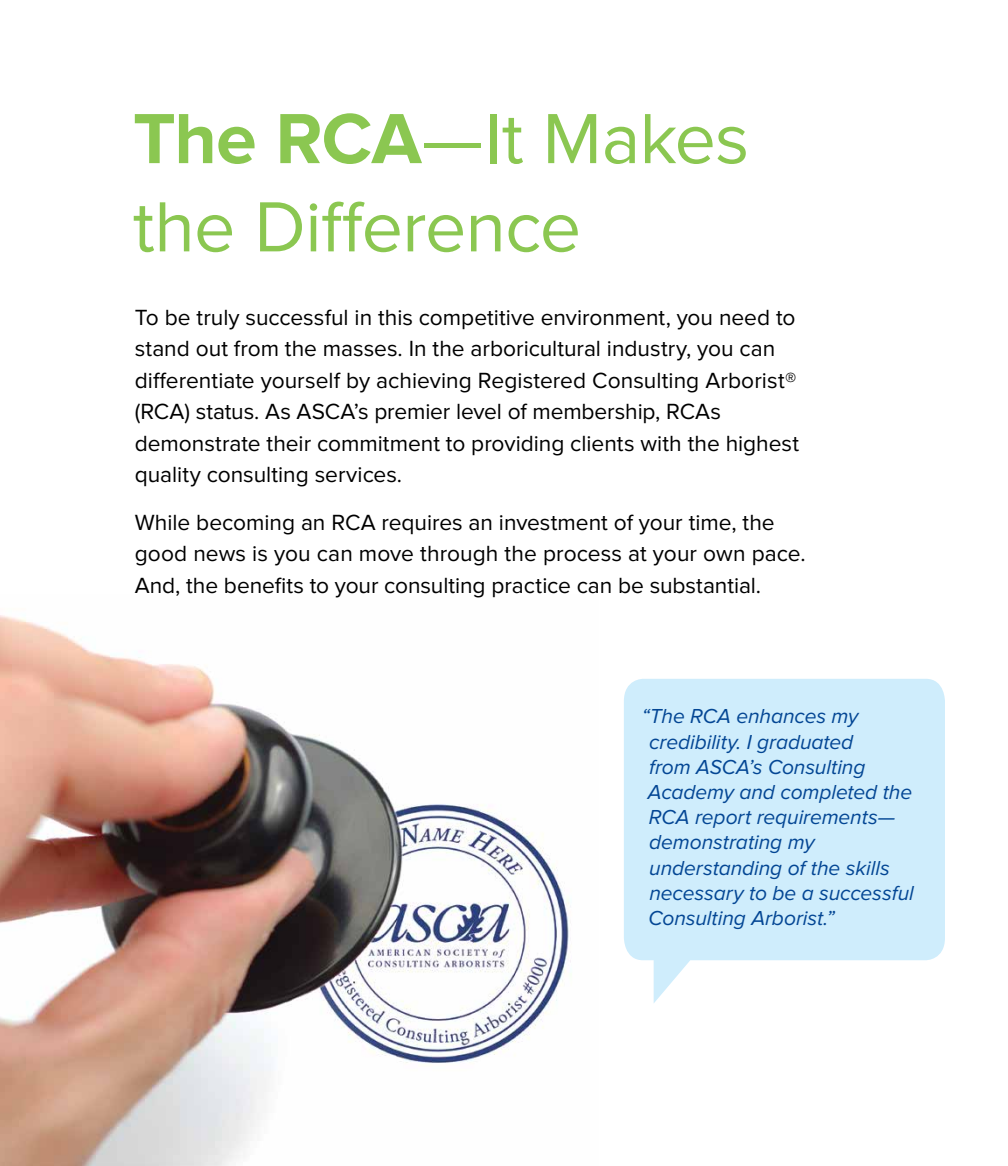
<style>
.page{position:relative;width:1008px;height:1166px;background:#fff}
.page>*{position:absolute;margin:0;border:0;box-sizing:border-box;transform-origin:0 0}
.t1{font:73.5px/88.2px "Proxima Nova";letter-spacing:-.01em;color:#8bc751}
.t2{font:22.75px/31.5px "Proxima Nova";color:#000}
.t3{font:italic 21px/25.2px "Proxima Nova";letter-spacing:-.005em;color:#034694}
.s1{font-weight:700}
</style>
<div class="page">
<img style="left:0;top:615px;width:571px;height:551px">
<svg style="left:624px;top:679px;width:321px;height:324px;background:#d5effc"></svg>
<h1 class="t1" style="left:133px;top:97px;width:618px"><span class="s1">The RCA</span>—It Makes the Difference</h1>
<p class="t2" style="left:135px;top:302px;width:666px">To be truly successful in this competitive environment, you need to stand out from the masses. In the arboricultural industry, you can differentiate yourself by achieving Registered Consulting Arborist® (RCA) status. As ASCA’s premier level of membership, RCAs demonstrate their commitment to providing clients with the highest quality consulting services.</p>
<p class="t2" style="left:135px;top:507px;width:673px">While becoming an RCA requires an investment of your time, the good news is you can move through the process at your own pace.<br>And, the benefits to your consulting practice can be substantial.</p>
<p class="t3" style="left:642px;top:704px;width:274px">“The RCA enhances my credibility. I graduated<br>from ASCA’s Consulting<br>Academy and completed the<br>RCA report requirements— demonstrating my understanding of the skills necessary to be a successful<br>Consulting Arborist.”</p>
</div>
